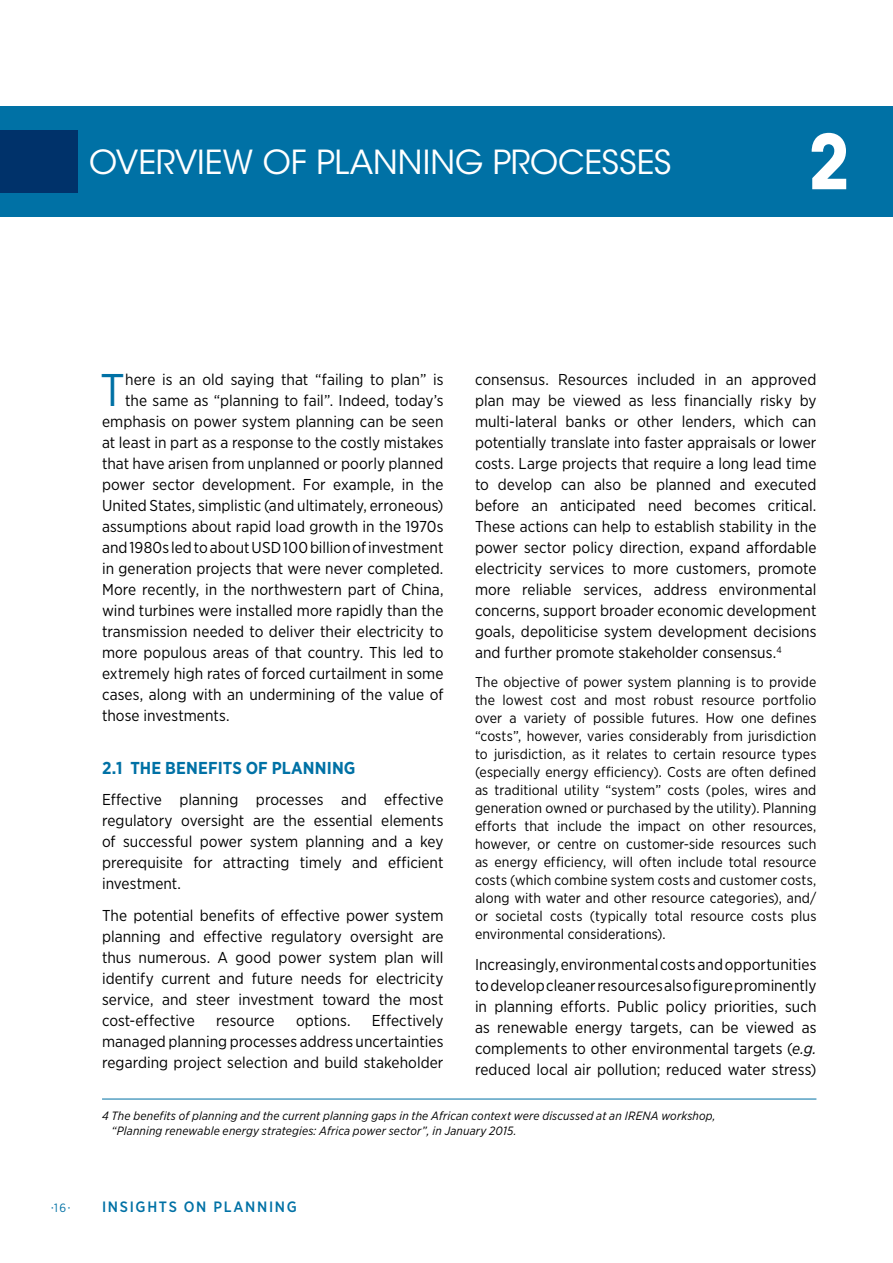
<style>
.page{position:relative;width:893px;height:1263px;background:#fff}
.page>*{position:absolute;margin:0;border:0;box-sizing:border-box;transform-origin:0 0}
.t1{font:700 condensed 75px "ITC Avant Garde Std";color:#fff}
.t2{font:45.75px "Gotham Narrow";color:#0071a5}
.t3{font:33px "ITC Avant Garde Std";letter-spacing:-.005em;color:#fff}
.t4{font:700 17.25px "Gotham Narrow";letter-spacing:.005em;color:#0071a5}
.t5{font:15.75px/21px "Gotham Narrow";letter-spacing:.005em;color:#000;text-align:justify}
.t6{font:500 15px "Gotham Narrow";letter-spacing:.11em;color:#0071a5}
.t7{font:14.25px/18px "Gotham Narrow";letter-spacing:.005em;color:#000;text-align:justify}
.t8{font:italic 12px/15px "Gotham Narrow";letter-spacing:.015em;color:#000}
.t9{font:6px "Gotham Narrow";color:#0071a5}
.s1{font-style:italic}
.s2{font-size:12px}
</style>
<div class="page">
<div style="left:0;top:106px;width:893px;height:111px;background:#0071a5"></div>
<hr style="left:102px;top:1099px;width:714px;height:1px;background:#0071a5">
<h3 class="t3" style="left:89px;top:142px;width:584px">OVERVIEW OF PLANNING PROCESSES</h3>
<h1 class="t1" style="left:808px;top:114px;width:43px">2</h1>
<h2 class="t2" style="left:100px;top:362px;width:26px">T</h2>
<p class="t5" style="left:125px;top:369px;width:320px">here is an old saying that “failing to plan” is</p>
<p class="t5" style="left:475px;top:369px;width:343px">consensus. Resources included in an approved plan may be viewed as less financially risky by multi-lateral banks or other lenders, which can potentially translate into faster appraisals or lower costs. Large projects that require a long lead time to develop can also be planned and executed before an anticipated need becomes critical.<br>These actions can help to establish stability in the power sector policy direction, expand affordable electricity services to more customers, promote more reliable services, address environmental concerns, support broader economic development goals, depoliticise system development decisions and further promote stakeholder consensus.<sup>4</sup></p>
<p class="t7" style="left:475px;top:672px;width:343px">The objective of power system planning is to provide the lowest cost and most robust resource portfolio over a variety of possible futures. How one defines “costs”, however, varies considerably from jurisdiction to jurisdiction, as it relates to certain resource types (especially energy efficiency). Costs are often defined as traditional utility “system” costs (poles, wires and generation owned or purchased by the utility). Planning efforts that include the impact on other resources, however, or centre on customer-side resources such as energy efficiency, will often include total resource costs (which combine system costs and customer costs, along with water and other resource categories), and/ or societal costs (typically total resource costs plus environmental considerations).</p>
<p class="t5" style="left:475px;top:954px;width:343px">Increasingly, environmental costs and opportunities to develop cleaner resources also figure prominently in planning efforts. Public policy priorities, such as renewable energy targets, can be viewed as complements to other environmental targets (<span class="s1">e.g. </span>reduced local air pollution; reduced water stress)</p>
<p class="t8" style="left:112px;top:1108px;width:606px;text-indent:-9px">4 The benefits of planning and the current planning gaps in the African context were discussed at an IRENA workshop, “Planning renewable energy strategies: Africa power sector”, in January 2015.</p>
<p class="t5" style="left:125px;top:390px;width:320px">the same as “planning to fail”. Indeed, today’s</p>
<p class="t5" style="left:102px;top:411px;width:343px">emphasis on power system planning can be seen</p>
<p class="t5" style="left:102px;top:432px;width:343px">at least in part as a response to the costly mistakes</p>
<p class="t5" style="left:102px;top:453px;width:343px">that have arisen from unplanned or poorly planned</p>
<p class="t5" style="left:102px;top:474px;width:343px">power sector development. For example, in the</p>
<p class="t5" style="left:102px;top:495px;width:343px">United States, simplistic (and ultimately, erroneous)</p>
<p class="t5" style="left:102px;top:516px;width:343px">assumptions about rapid load growth in the 1970s</p>
<p class="t5" style="left:102px;top:537px;width:343px">and 1980s led to about USD 100 billion of investment</p>
<p class="t5" style="left:102px;top:558px;width:343px">in generation projects that were never completed.</p>
<p class="t5" style="left:102px;top:579px;width:343px">More recently, in the northwestern part of China,</p>
<p class="t5" style="left:102px;top:600px;width:343px">wind turbines were installed more rapidly than the</p>
<p class="t5" style="left:102px;top:621px;width:343px">transmission needed to deliver their electricity to</p>
<p class="t5" style="left:102px;top:642px;width:343px">more populous areas of that country. This led to</p>
<p class="t5" style="left:102px;top:663px;width:343px">extremely high rates of forced curtailment in some</p>
<p class="t5" style="left:102px;top:684px;width:343px">cases, along with an undermining of the value of</p>
<p class="t5" style="left:102px;top:705px;width:129px">those investments.</p>
<p class="t4" style="left:102px;top:756px;width:255px">2.1 THE BENEFITS OF PLANNING</p>
<p class="t5" style="left:102px;top:789px;width:343px">Effective planning processes and effective regulatory oversight are the essential elements of successful power system planning and a key prerequisite for attracting timely and efficient investment.</p>
<p class="t5" style="left:102px;top:904px;width:343px">The potential benefits of effective power system planning and effective regulatory oversight are thus numerous. A good power system plan will identify current and future needs for electricity service, and steer investment toward the most cost-effective</p>
<p class="t5" style="left:102px;top:1009px;width:343px;text-indent:270px">Effectively managed planning processes address uncertainties regarding project selection and build stakeholder</p>
<p class="t5" style="left:216px;top:1009px;width:60px">resource</p>
<p class="t5" style="left:296px;top:1009px;width:56px">options.</p>
<p class="t9" style="left:51px;top:1204px;width:21px">•<span class="s2">16</span>•</p>
<p class="t6" style="left:102px;top:1197px;width:196px">INSIGHTS ON PLANNING</p>
</div>
